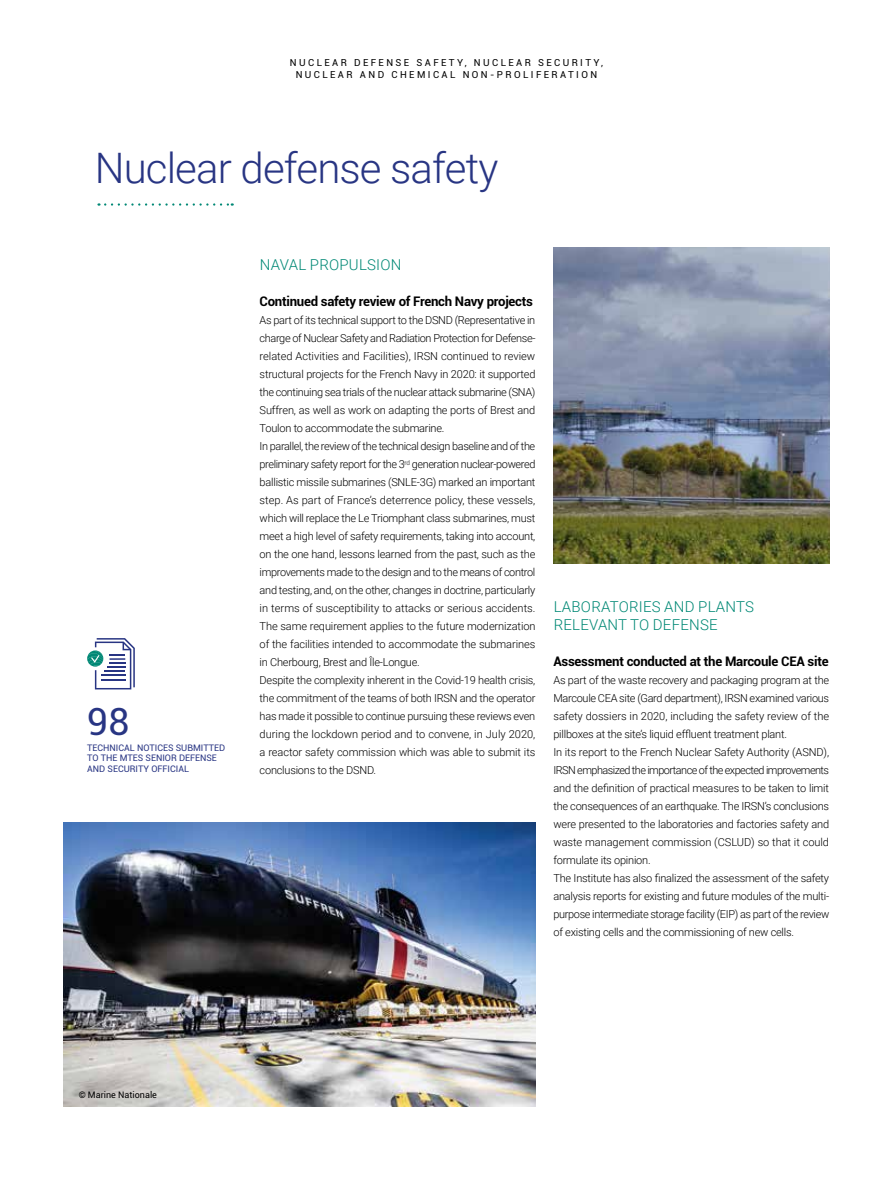
<style>
.page{position:relative;width:893px;height:1191px;background:#fff}
.page>*{position:absolute;margin:0;border:0;box-sizing:border-box;transform-origin:0 0}
.t1{font:300 42px "Roboto";letter-spacing:-.02em;color:#283583}
.t2{font:37.5px "Roboto";color:#283583}
.t3{font:300 15px/18px "Roboto";letter-spacing:.015em;color:#008875}
.t4{font:700 13.2px "Roboto";letter-spacing:-.02em;color:#000}
.t5{font:300 10.95px/18px "Roboto";letter-spacing:-.02em;color:#000}
.t6{font:9.75px/11.6px "Roboto";letter-spacing:.25em;color:#000;text-align:center}
.t7{font:9px/10.5px "Roboto";color:#283583}
.t8{font:9px "Roboto";color:#000}
</style>
<div class="page">
<svg style="left:105px;top:203px;width:128px;height:3px"></svg>
<img style="left:553px;top:248px;width:276px;height:315px">
<img style="left:64px;top:822px;width:471px;height:284px">
<svg style="left:87px;top:638px;width:48px;height:51px"></svg>
<p class="t6" style="left:290px;top:57px;width:315px">NUCLEAR DEFENSE SAFETY, NUCLEAR SECURITY,<br>NUCLEAR AND CHEMICAL NON-PROLIFERATION</p>
<h1 class="t1" style="left:95px;top:138px;width:405px">Nuclear defense safety</h1>
<h2 class="t2" style="left:87px;top:695px;width:44px">98</h2>
<p class="t7" style="left:87px;top:742px;width:139px">TECHNICAL NOTICES SUBMITTED<br>TO THE MTES SENIOR DEFENSE<br>AND SECURITY OFFICIAL</p>
<h3 class="t3" style="left:260px;top:255px;width:143px">NAVAL PROPULSION</h3>
<p class="t4" style="left:260px;top:292px;width:275px">Continued safety review of French Navy projects</p>
<p class="t5" style="left:260px;top:311px;width:277px">As part of its technical support to the DSND (Representative in charge of Nuclear Safety and Radiation Protection for Defense&shy;related Activities and Facilities), IRSN continued to review structural projects for the French Navy in 2020: it supported the continuing sea trials of the nuclear attack submarine (SNA)<br>Suffren, as well as work on adapting the ports of Brest and Toulon to accommodate the submarine.<br>In parallel, the review of the technical design baseline and of the preliminary safety report for the 3<sup>rd</sup> generation nuclear-powered ballistic missile submarines (SNLE-3G) marked an important step. As part of France’s deterrence policy, these vessels, which will replace the Le Triomphant class submarines, must meet a high level of safety requirements, taking into account, on the one hand, lessons learned from the past, such as the improvements made to the design and to the means of control and testing, and, on the other, changes in doctrine, particularly in terms of susceptibility to attacks or serious accidents.<br>The same requirement applies to the future modernization of the facilities intended to accommodate the submarines in Cherbourg, Brest and Île-Longue.<br>Despite the complexity inherent in the Covid-19 health crisis, the commitment of the teams of both IRSN and the operator has made it possible to continue pursuing these reviews even during the lockdown period and to convene, in July 2020, a reactor safety commission which was able to submit its conclusions to the DSND.</p>
<h3 class="t3" style="left:554px;top:597px;width:202px">LABORATORIES AND PLANTS<br>RELEVANT TO DEFENSE</h3>
<p class="t4" style="left:553px;top:652px;width:277px">Assessment conducted at the Marcoule CEA site</p>
<p class="t5" style="left:553px;top:671px;width:277px">As part of the waste recovery and packaging program at the Marcoule CEA site (Gard department), IRSN examined various safety dossiers in 2020, including the safety review of the pillboxes at the site’s liquid effluent treatment plant.<br>In its report to the French Nuclear Safety Authority (ASND), IRSN emphasized the importance of the expected improvements and the definition of practical measures to be taken to limit the consequences of an earthquake. The IRSN’s conclusions were presented to the laboratories and factories safety and waste management commission (CSLUD) so that it could formulate its opinion.<br>The Institute has also finalized the assessment of the safety analysis reports for existing and future modules of the multi&shy;purpose intermediate storage facility (EIP) as part of the review of existing cells and the commissioning of new cells.</p>
<p class="t8" style="left:79px;top:1088px;width:80px">© Marine Nationale</p>
</div>
